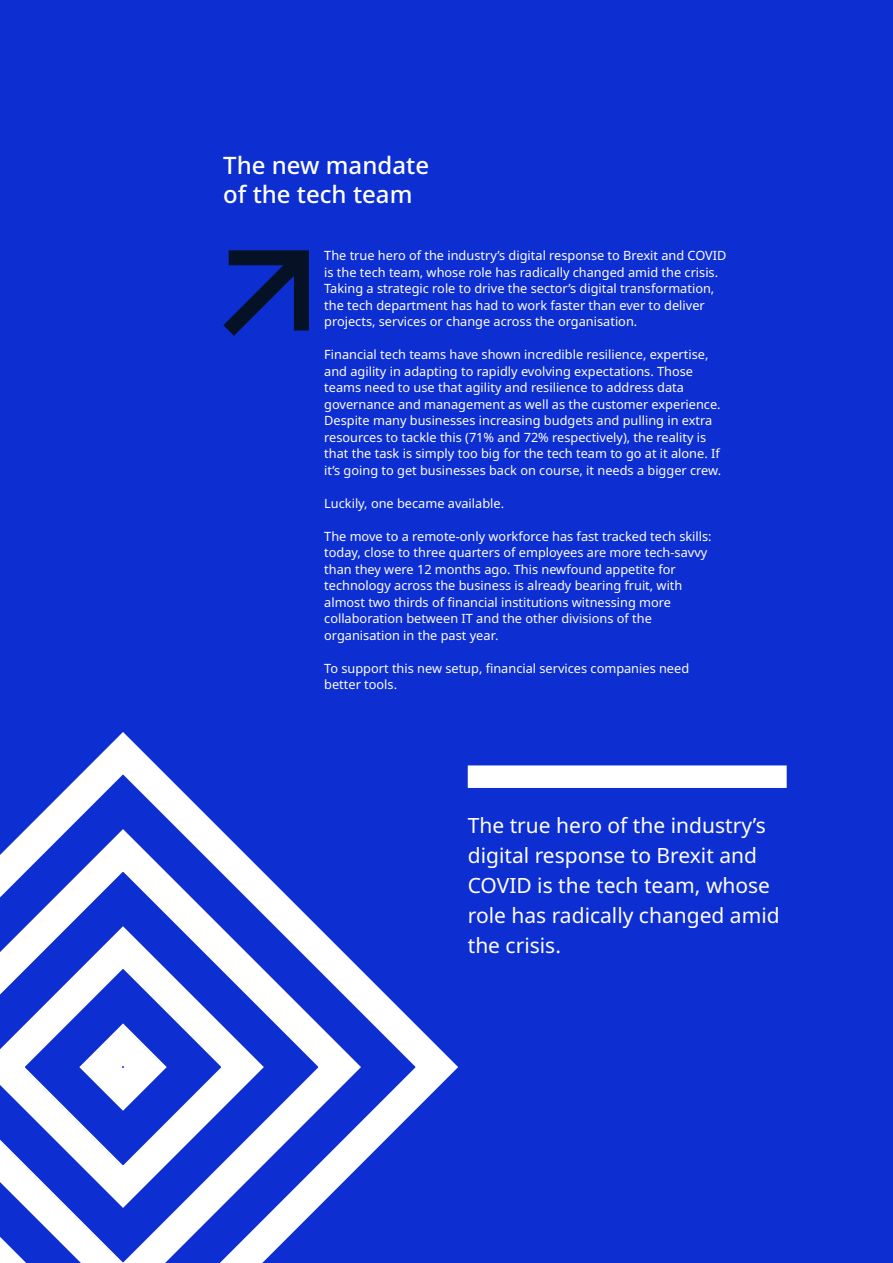
<style>
.page{position:relative;width:893px;height:1263px;background:#0d2ed1}
.page>*{position:absolute;margin:0;border:0;box-sizing:border-box;transform-origin:0 0}
.t1{font:500 24px/28.8px "Noto Sans";color:#fff}
.t2{font:21px/30px "Noto Sans";color:#fff}
.t3{font:12.75px/16.5px "Noto Sans";color:#fff}
</style>
<div class="page">
<svg style="left:223px;top:250px;width:86px;height:86px"></svg>
<div style="left:468px;top:765px;width:319px;height:23px;background:#fff"></div>
<svg style="left:0;top:732px;width:479px;height:531px"></svg>
<h1 class="t1" style="left:223px;top:152px;width:207px">The new mandate of the tech team</h1>
<p class="t3" style="left:324px;top:248px;width:404px">The true hero of the industry’s digital response to Brexit and COVID is the tech team, whose role has radically changed amid the crisis.<br>Taking a strategic role to drive the sector’s digital transformation, the tech department has had to work faster than ever to deliver projects, services or change across the organisation.</p>
<p class="t3" style="left:324px;top:347px;width:398px">Financial tech teams have shown incredible resilience, expertise, and agility in adapting to rapidly evolving expectations. Those teams need to use that agility and resilience to address data governance and management as well as the customer experience.<br>Despite many businesses increasing budgets and pulling in extra resources to tackle this (71% and 72% respectively), the reality is that the task is simply too big for the tech team to go at it alone. If it’s going to get businesses back on course, it needs a bigger crew.</p>
<p class="t3" style="left:324px;top:495px;width:181px">Luckily, one became available.</p>
<p class="t3" style="left:324px;top:528px;width:389px">The move to a remote-only workforce has fast tracked tech skills: today, close to three quarters of employees are more tech-savvy than they were 12 months ago. This newfound appetite for technology across the business is already bearing fruit, with almost two thirds of financial institutions witnessing more collaboration between IT and the other divisions of the organisation in the past year.</p>
<p class="t3" style="left:324px;top:660px;width:366px">To support this new setup, financial services companies need better tools.</p>
<h2 class="t2" style="left:468px;top:811px;width:313px">The true hero of the industry’s digital response to Brexit and<br>COVID is the tech team, whose role has radically changed amid the crisis.</h2>
</div>
